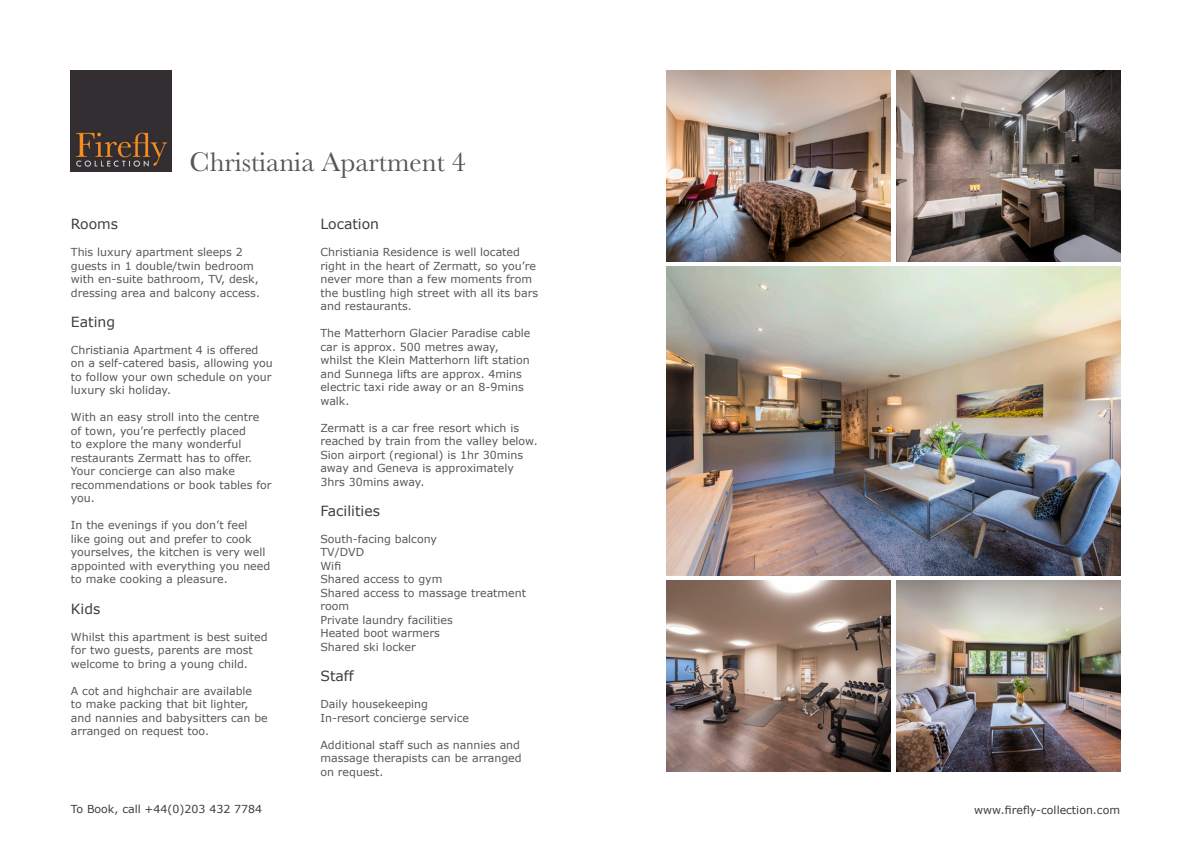
<style>
.page{position:relative;width:1191px;height:842px;background:#fff}
.page>*{position:absolute;margin:0;border:0;box-sizing:border-box;transform-origin:0 0}
.t1{font:28px "Baskerville";color:#575657}
.t2{font:14px "Verdana";color:#3e3e3f}
.t3{font:11px/13.5px "Verdana";color:#57585a}
.t4{font:11px "Verdana";color:#3e3e3f}
</style>
<div class="page">
<img style="left:71px;top:71px;width:101px;height:101px">
<img style="left:666px;top:267px;width:454px;height:308px">
<img style="left:896px;top:581px;width:224px;height:190px">
<img style="left:666px;top:581px;width:224px;height:190px">
<img style="left:666px;top:71px;width:224px;height:190px">
<img style="left:896px;top:71px;width:224px;height:190px">
<p class="t1" style="left:190px;top:145px;width:278px">Christiania Apartment 4</p>
<p class="t2" style="left:71px;top:214px;width:49px">Rooms</p>
<p class="t3" style="left:71px;top:245px;width:191px">This luxury apartment sleeps 2 guests in 1 double/twin bedroom with en-suite bathroom, TV, desk, dressing area and balcony access.</p>
<p class="t2" style="left:71px;top:312px;width:46px">Eating</p>
<p class="t3" style="left:71px;top:343px;width:203px">Christiania Apartment 4 is offered on a self-catered basis, allowing you to follow your own schedule on your luxury ski holiday.</p>
<p class="t3" style="left:71px;top:410px;width:202px">With an easy stroll into the centre of town, you’re perfectly placed<br>to explore the many wonderful restaurants Zermatt has to offer.<br>Your concierge can also make recommendations or book tables for you.</p>
<p class="t3" style="left:71px;top:518px;width:201px">In the evenings if you don’t feel<br>like going out and prefer to cook yourselves, the kitchen is very well appointed with everything you need to make cooking a pleasure.</p>
<p class="t2" style="left:71px;top:599px;width:31px">Kids</p>
<p class="t3" style="left:71px;top:630px;width:198px">Whilst this apartment is best suited for two guests, parents are most welcome to bring a young child.</p>
<p class="t3" style="left:71px;top:684px;width:198px">A cot and highchair are available<br>to make packing that bit lighter, and nannies and babysitters can be arranged on request too.</p>
<p class="t4" style="left:71px;top:801px;width:193px">To Book, call +44(0)203 432 7784</p>
<p class="t2" style="left:320px;top:214px;width:60px">Location</p>
<p class="t3" style="left:320px;top:245px;width:219px">Christiania Residence is well located right in the heart of Zermatt, so you’re never more than a few moments from the bustling high street with all its bars and restaurants.</p>
<p class="t3" style="left:320px;top:326px;width:212px">The Matterhorn Glacier Paradise cable car is approx. 500 metres away, whilst the Klein Matterhorn lift station and Sunnega lifts are approx. 4mins electric taxi ride away or an 8-9mins walk.</p>
<p class="t3" style="left:320px;top:421px;width:219px">Zermatt is a car free resort which is reached by train from the valley below.<br>Sion airport (regional) is 1hr 30mins away and Geneva is approximately<br>3hrs 30mins away.</p>
<p class="t2" style="left:320px;top:501px;width:61px">Facilities</p>
<p class="t3" style="left:320px;top:532px;width:118px">South-facing balcony</p>
<p class="t3" style="left:320px;top:545px;width:45px">TV/DVD</p>
<p class="t3" style="left:320px;top:559px;width:22px">Wifi</p>
<p class="t3" style="left:320px;top:572px;width:123px">Shared access to gym</p>
<p class="t3" style="left:320px;top:586px;width:207px">Shared access to massage treatment room</p>
<p class="t3" style="left:320px;top:613px;width:134px">Private laundry facilities</p>
<p class="t3" style="left:320px;top:626px;width:121px">Heated boot warmers</p>
<p class="t3" style="left:320px;top:640px;width:97px">Shared ski locker</p>
<p class="t2" style="left:320px;top:666px;width:35px">Staff</p>
<p class="t3" style="left:320px;top:697px;width:109px">Daily housekeeping</p>
<p class="t3" style="left:320px;top:711px;width:150px">In-resort concierge service</p>
<p class="t3" style="left:320px;top:738px;width:203px">Additional staff such as nannies and massage therapists can be arranged</p>
<p class="t3" style="left:320px;top:765px;width:65px">on request.</p>
<p class="t4" style="left:974px;top:802px;width:147px">www.firefly-collection.com</p>
</div>
